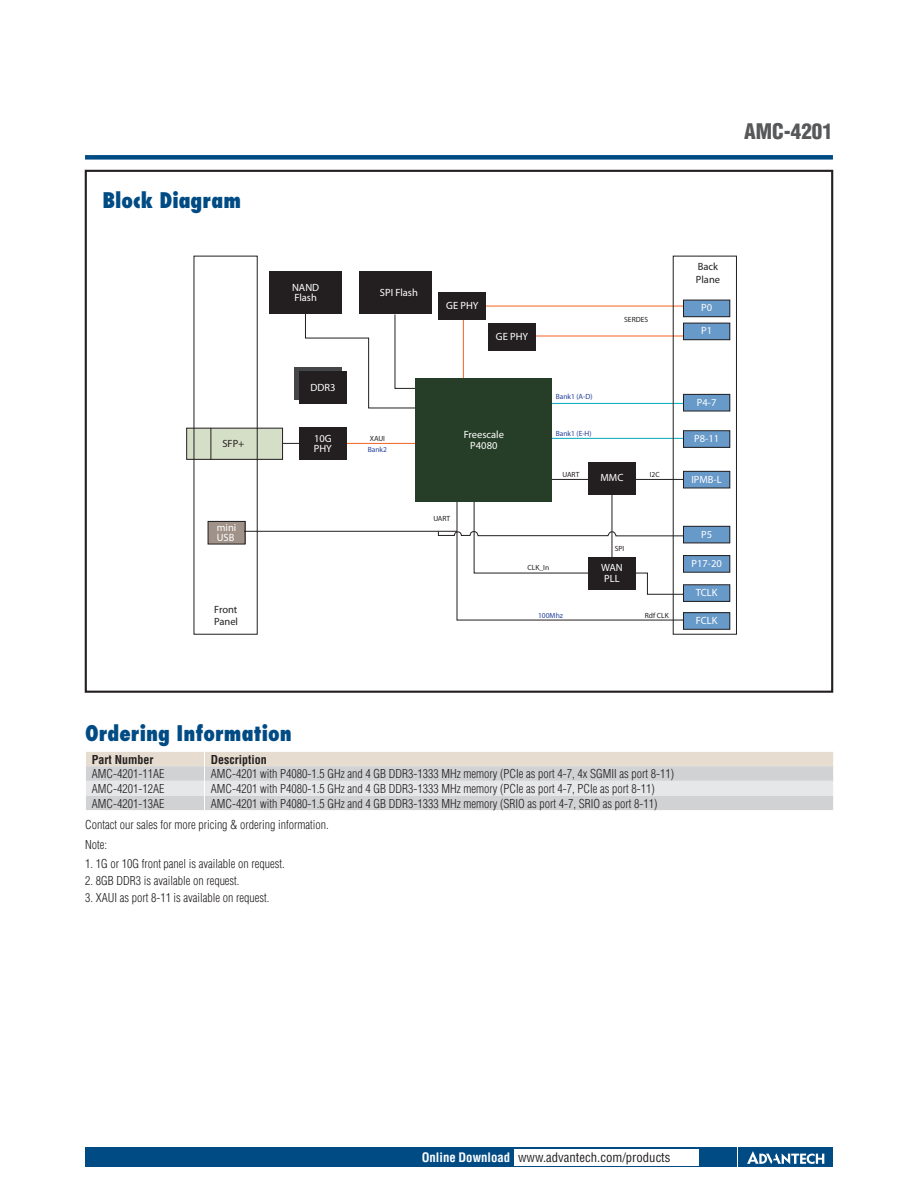
<style>
.page{position:relative;width:918px;height:1188px;background:#fff}
.page>*{position:absolute;margin:0;border:0;box-sizing:border-box;transform-origin:0 0}
.DS_Paragraph_Header{font:800 condensed 21px "Futura";color:#004b84}
.DS_Headline-1P{font:900 condensed 21px "Helvetica";color:#57585a}
.DS_www{font:condensed 12.75px "Helvetica";color:#231f20}
.DS_www-2{font:700 condensed 12.75px "Helvetica";color:#fff}
.DS_Tab-data{font:300 condensed 12px "Helvetica";color:#231f20}
.DS_Body_Text{font:300 condensed 12px "Helvetica";color:#231f20}
.DS_Tab-data_bold{font:700 condensed 12px "Helvetica";color:#231f20}
.t1{font:10.5px/10.5px "Myriad Pro";color:#fff}
.t2{font:10.5px/12.6px "Myriad Pro";color:#231f20}
.t3{font:7.5px "Myriad Pro";color:#231f20}
.t4{font:7.5px "Myriad Pro";color:#223f99}
</style>
<div class="page">
<div style="left:85px;top:155px;width:748px;height:5px;background:#004b84"></div>
<div style="left:85px;top:1147px;width:651px;height:20px;background:#004b84"></div>
<div style="left:738px;top:1147px;width:95px;height:20px;background:#004b84"></div>
<svg style="left:747px;top:1151px;width:77px;height:13px"></svg>
<div style="left:514px;top:1149px;width:184px;height:16px;background:#fff"></div>
<div style="left:85px;top:170px;width:748px;height:523px;background:#fff;border:2px solid #231f20"></div>
<svg style="left:86px;top:752px;width:748px;height:58px;background:#dbdad8"></svg>
<hr style="left:535px;top:403px;width:149px;height:1px;background:#00aabc">
<hr style="left:535px;top:438px;width:149px;height:1px;background:#00aabc">
<hr style="left:463px;top:316px;width:1px;height:69px;background:#f36421">
<hr style="left:484px;top:306px;width:201px;height:1px;background:#f36421">
<hr style="left:535px;top:336px;width:149px;height:1px;background:#f36421">
<div style="left:683px;top:300px;width:47px;height:17px;background:#6799c9"></div>
<div style="left:683px;top:300px;width:47px;height:17px;border:1px solid #231f20"></div>
<div style="left:683px;top:323px;width:47px;height:17px;background:#6799c9"></div>
<div style="left:683px;top:323px;width:47px;height:17px;border:1px solid #231f20"></div>
<div style="left:683px;top:394px;width:47px;height:17px;background:#6799c9"></div>
<div style="left:683px;top:394px;width:47px;height:17px;border:1px solid #231f20"></div>
<div style="left:683px;top:431px;width:47px;height:16px;background:#6799c9"></div>
<div style="left:683px;top:430px;width:47px;height:18px;border:1px solid #231f20"></div>
<svg style="left:552px;top:463px;width:148px;height:17px"></svg>
<hr style="left:347px;top:443px;width:68px;height:1px;background:#f36421">
<svg style="left:283px;top:443px;width:16px;height:1px"></svg>
<svg style="left:305px;top:314px;width:116px;height:95px"></svg>
<div style="left:416px;top:379px;width:136px;height:123px;background:#263e27"></div>
<div style="left:270px;top:271px;width:72px;height:43px;background:#231f20"></div>
<div style="left:359px;top:271px;width:73px;height:43px;background:#231f20"></div>
<div style="left:187px;top:428px;width:96px;height:31px;background:#d5dfc8"></div>
<div style="left:186px;top:428px;width:97px;height:32px;border:1px solid #231f20"></div>
<div style="left:194px;top:256px;width:64px;height:379px;border:1px solid #231f20"></div>
<div style="left:673px;top:256px;width:64px;height:379px;border:1px solid #231f20"></div>
<div style="left:208px;top:521px;width:37px;height:23px;background:#a09289"></div>
<div style="left:208px;top:521px;width:37px;height:23px;border:1px solid #231f20"></div>
<div style="left:439px;top:292px;width:47px;height:28px;background:#231f20"></div>
<div style="left:488px;top:323px;width:48px;height:28px;background:#231f20"></div>
<hr style="left:211px;top:428px;width:1px;height:31px;background:#231f20">
<div style="left:294px;top:367px;width:48px;height:33px;background:#454647"></div>
<div style="left:299px;top:372px;width:48px;height:32px;background:#231f20"></div>
<div style="left:299px;top:428px;width:48px;height:32px;background:#231f20"></div>
<div style="left:588px;top:462px;width:48px;height:32px;background:#231f20"></div>
<hr style="left:612px;top:494px;width:1px;height:63px;background:#231f20">
<div style="left:683px;top:471px;width:47px;height:17px;background:#6799c9"></div>
<div style="left:683px;top:471px;width:47px;height:17px;border:1px solid #231f20"></div>
<div style="left:683px;top:585px;width:47px;height:16px;background:#6799c9"></div>
<div style="left:683px;top:584px;width:47px;height:18px;border:1px solid #231f20"></div>
<div style="left:683px;top:556px;width:47px;height:16px;background:#6799c9"></div>
<div style="left:683px;top:555px;width:47px;height:18px;border:1px solid #231f20"></div>
<div style="left:683px;top:613px;width:47px;height:16px;background:#6799c9"></div>
<div style="left:683px;top:612px;width:47px;height:18px;border:1px solid #231f20"></div>
<svg style="left:438px;top:500px;width:248px;height:121px"></svg>
<hr style="left:244px;top:531px;width:213px;height:1px;background:#231f20">
<div style="left:683px;top:526px;width:47px;height:17px;background:#6799c9"></div>
<div style="left:683px;top:526px;width:47px;height:17px;border:1px solid #231f20"></div>
<p class="DS_Paragraph_Header" style="left:102px;top:187px;width:140px">Block Diagram</p>
<p class="t2" style="left:222px;top:437px;width:24px">SFP+</p>
<p class="t1" style="left:217px;top:522px;width:21px">mini<br>USB</p>
<p class="t2" style="left:214px;top:603px;width:25px">Front<br>Panel</p>
<p class="DS_Headline-1P" style="left:744px;top:119px;width:90px">AMC-4201</p>
<p class="t1" style="left:292px;top:282px;width:29px">NAND<br>Flash</p>
<p class="t1" style="left:380px;top:287px;width:39px">SPI Flash</p>
<p class="t1" style="left:446px;top:300px;width:34px">GE PHY</p>
<p class="t1" style="left:496px;top:331px;width:34px">GE PHY</p>
<p class="t3" style="left:624px;top:315px;width:25px">SERDES</p>
<p class="t1" style="left:310px;top:382px;width:27px">DDR3</p>
<p class="t1" style="left:314px;top:433px;width:20px">10G<br>PHY</p>
<p class="t3" style="left:370px;top:434px;width:17px">XAUI</p>
<p class="t4" style="left:368px;top:445px;width:21px">Bank2</p>
<p class="t1" style="left:464px;top:429px;width:42px;text-align:center">Freescale<br>P4080</p>
<p class="t3" style="left:433px;top:514px;width:19px">UART</p>
<p class="t4" style="left:556px;top:392px;width:38px">Bank1 (A-D)</p>
<p class="t4" style="left:556px;top:429px;width:37px">Bank1 (E-H)</p>
<p class="t3" style="left:562px;top:470px;width:19px">UART</p>
<p class="t1" style="left:600px;top:472px;width:24px">MMC</p>
<p class="t3" style="left:528px;top:563px;width:23px">CLK_In</p>
<p class="t3" style="left:615px;top:544px;width:11px">SPI</p>
<p class="t1" style="left:601px;top:562px;width:23px">WAN<br>PLL</p>
<p class="t3" style="left:650px;top:470px;width:11px">I2C</p>
<p class="t4" style="left:538px;top:610px;width:26px">100Mhz</p>
<p class="t3" style="left:645px;top:610px;width:26px">Rdf CLK</p>
<p class="t2" style="left:696px;top:260px;width:26px">Back<br>Plane</p>
<p class="t1" style="left:701px;top:303px;width:12px">P0</p>
<p class="t1" style="left:701px;top:326px;width:12px">P1</p>
<p class="t1" style="left:697px;top:397px;width:21px">P4-7</p>
<p class="t1" style="left:694px;top:433px;width:26px">P8-11</p>
<p class="t1" style="left:691px;top:474px;width:32px">IPMB-L</p>
<p class="t1" style="left:701px;top:529px;width:12px">P5</p>
<p class="t1" style="left:691px;top:558px;width:32px">P17-20</p>
<p class="t1" style="left:696px;top:587px;width:23px">TCLK</p>
<p class="t1" style="left:696px;top:615px;width:23px">FCLK</p>
<p class="DS_Paragraph_Header" style="left:85px;top:720px;width:208px">Ordering Information</p>
<p class="DS_Tab-data_bold" style="left:92px;top:752px;width:63px">Part Number</p>
<p class="DS_Tab-data_bold" style="left:211px;top:752px;width:57px">Description</p>
<p class="DS_Tab-data" style="left:92px;top:767px;width:74px">AMC-4201-11AE</p>
<p class="DS_Tab-data" style="left:211px;top:767px;width:465px">AMC-4201 with P4080-1.5 GHz and 4 GB DDR3-1333 MHz memory (PCIe as port 4-7, 4x SGMII as port 8-11)</p>
<p class="DS_Tab-data" style="left:92px;top:782px;width:74px">AMC-4201-12AE</p>
<p class="DS_Tab-data" style="left:211px;top:782px;width:446px">AMC-4201 with P4080-1.5 GHz and 4 GB DDR3-1333 MHz memory (PCIe as port 4-7, PCIe as port 8-11)</p>
<p class="DS_Tab-data" style="left:92px;top:796px;width:74px">AMC-4201-13AE</p>
<p class="DS_Tab-data" style="left:211px;top:796px;width:448px">AMC-4201 with P4080-1.5 GHz and 4 GB DDR3-1333 MHz memory (SRIO as port 4-7, SRIO as port 8-11)</p>
<p class="DS_Body_Text" style="left:85px;top:818px;width:245px">Contact our sales for more pricing &amp; ordering information.</p>
<p class="DS_Body_Text" style="left:85px;top:837px;width:23px">Note:</p>
<p class="DS_Body_Text" style="left:85px;top:857px;width:201px">1. 1G or 10G front panel is available on request.</p>
<p class="DS_Body_Text" style="left:85px;top:874px;width:156px">2. 8GB DDR3 is available on request.</p>
<p class="DS_Body_Text" style="left:85px;top:891px;width:186px">3. XAUI as port 8-11 is available on request.</p>
<p class="DS_www-2" style="left:422px;top:1150px;width:90px">Online Download</p>
<p class="DS_www" style="left:518px;top:1150px;width:154px">www.advantech.com/products</p>
</div>
